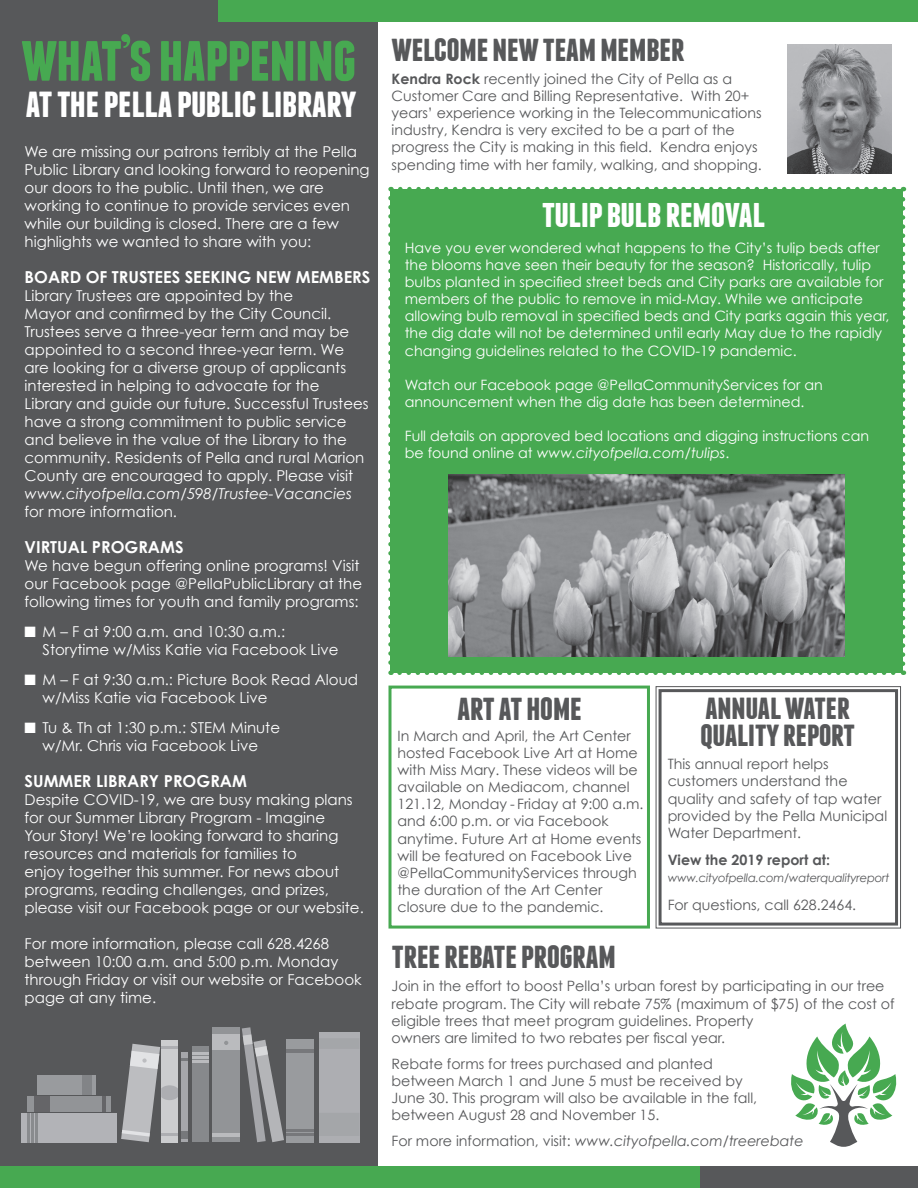
<style>
.page{position:relative;width:918px;height:1188px;background:#fff}
.page>*{position:absolute;margin:0;border:0;box-sizing:border-box;transform-origin:0 0}
.t1{font:700 66px "Franchise";letter-spacing:-.02em;color:#47a951}
.t2{font:700 42.75px "Franchise";letter-spacing:-.02em;color:#fff}
.t3{font:700 40.5px "Franchise";letter-spacing:-.02em;color:#fff}
.t4{font:700 37.5px "Franchise";letter-spacing:-.02em;color:#57585a}
.t5{font:700 36px/27px "Franchise";letter-spacing:-.02em;color:#57585a}
.t6{font:700 16.5px "Century Gothic";color:#fff}
.t7{font:15px/18px "Century Gothic";color:#fff}
.t8{font:italic 15px "Century Gothic";color:#fff}
.t9{font:14.25px/17.1px "Century Gothic";color:#57585a}
.t10{font:14.25px/17.1px "Century Gothic";color:#fff}
.t11{font:italic 14.25px "Century Gothic";color:#57585a}
.t12{font:700 14.25px "Century Gothic";color:#57585a}
.t13{font:italic 11.7px "Century Gothic";letter-spacing:-.02em;color:#57585a}
.s1{font-weight:700}
.s2{font-style:italic}
.s3{font-style:normal}
</style>
<div class="page">
<div style="left:0;top:0;width:377px;height:1188px;background:#57585a"></div>
<div style="left:700px;top:1166px;width:218px;height:22px;background:#57585a"></div>
<div style="left:0;top:1166px;width:700px;height:22px;background:#47a951"></div>
<div style="left:218px;top:0;width:700px;height:22px;background:#47a951"></div>
<div style="left:319px;top:1032px;width:41px;height:110px;background:#adaeb2"></div>
<div style="left:286px;top:1039px;width:28px;height:103px;background:#999b9e"></div>
<hr style="left:286px;top:1050px;width:28px;height:3px;background:#77787b">
<hr style="left:286px;top:1134px;width:28px;height:2px;background:#77787b">
<hr style="left:286px;top:1129px;width:28px;height:3px;background:#77787b">
<svg style="left:242px;top:1027px;width:42px;height:115px"></svg>
<div style="left:212px;top:1028px;width:28px;height:114px;background:#929497"></div>
<div style="left:212px;top:1035px;width:28px;height:15px;background:#babbbe"></div>
<hr style="left:212px;top:1133px;width:28px;height:4px;background:#babbbe">
<svg style="left:224px;top:1041px;width:4px;height:4px"></svg>
<div style="left:28px;top:1096px;width:83px;height:16px;background:#929497"></div>
<div style="left:35px;top:1096px;width:15px;height:16px;background:#656568"></div>
<hr style="left:102px;top:1096px;width:3px;height:16px;background:#656568">
<div style="left:22px;top:1113px;width:95px;height:29px;background:#b2b3b7"></div>
<hr style="left:28px;top:1113px;width:2px;height:29px;background:#898b8e">
<hr style="left:32px;top:1113px;width:2px;height:29px;background:#898b8e">
<hr style="left:35px;top:1113px;width:3px;height:29px;background:#898b8e">
<div style="left:37px;top:1075px;width:59px;height:20px;background:#999b9e"></div>
<div style="left:83px;top:1075px;width:9px;height:20px;background:#828487"></div>
<div style="left:161px;top:1040px;width:17px;height:102px;background:#cccdcf"></div>
<svg style="left:121px;top:1044px;width:88px;height:98px"></svg>
<img style="left:787px;top:45px;width:105px;height:129px">
<div style="left:391px;top:189px;width:512px;height:484px;background:#47a951"></div>
<svg style="left:388px;top:198px;width:5px;height:477px"></svg>
<svg style="left:400px;top:670px;width:504px;height:5px"></svg>
<svg style="left:901px;top:187px;width:4px;height:477px"></svg>
<svg style="left:391px;top:187px;width:503px;height:2px"></svg>
<svg style="left:791px;top:1024px;width:106px;height:123px"></svg>
<svg style="left:655px;top:686px;width:246px;height:243px"></svg>
<div style="left:659px;top:689px;width:239px;height:237px;border:3px solid #57585a"></div>
<div style="left:388px;top:686px;width:262px;height:243px;border:3px solid #47a951"></div>
<img style="left:448px;top:474px;width:397px;height:183px">
<h1 class="t1" style="left:21px;top:27px;width:337px">WHAT’S HAPPENING</h1>
<h2 class="t2" style="left:25px;top:82px;width:333px">AT THE PELLA PUBLIC LIBRARY</h2>
<p class="t7" style="left:25px;top:142px;width:347px">We are missing our patrons terribly at the Pella Public Library and looking forward to reopening our doors to the public. Until then, we are working to continue to provide services even while our building is closed. There are a few highlights we wanted to share with you:</p>
<p class="t6" style="left:25px;top:267px;width:347px">BOARD OF TRUSTEES SEEKING NEW MEMBERS</p>
<p class="t7" style="left:25px;top:286px;width:346px">Library Trustees are appointed by the<br>Mayor and confirmed by the City Council.<br>Trustees serve a three-year term and may be appointed to a second three-year term. We are looking for a diverse group of applicants interested in helping to advocate for the Library and guide our future. Successful Trustees have a strong commitment to public service and believe in the value of the Library to the community. Residents of Pella and rural Marion County are encouraged to apply. Please visit</p>
<p class="t8" style="left:25px;top:485px;width:329px">www.cityofpella.com/598/Trustee-Vacancies</p>
<p class="t7" style="left:25px;top:502px;width:154px">for more information.</p>
<p class="t6" style="left:25px;top:537px;width:161px">VIRTUAL PROGRAMS</p>
<p class="t7" style="left:25px;top:556px;width:339px">We have begun offering online programs! Visit our Facebook page @PellaPublicLibrary at the following times for youth and family programs:</p>
<p class="t7" style="left:43px;top:622px;width:297px;text-indent:-18px">■ M – F at 9:00 a.m. and 10:30 a.m.:<br>Storytime w/Miss Katie via Facebook Live</p>
<p class="t7" style="left:43px;top:670px;width:317px;text-indent:-18px">■ M – F at 9:30 a.m.: Picture Book Read Aloud w/Miss Katie via Facebook Live</p>
<p class="t7" style="left:25px;top:718px;width:257px;text-align:center">■ Tu &amp; Th at 1:30 p.m.: STEM Minute w/Mr. Chris via Facebook Live</p>
<p class="t6" style="left:25px;top:771px;width:224px">SUMMER LIBRARY PROGRAM</p>
<p class="t7" style="left:25px;top:790px;width:341px">Despite COVID-19, we are busy making plans for our Summer Library Program - Imagine<br>Your Story! We’re looking forward to sharing resources and materials for families to<br>enjoy together this summer. For news about programs, reading challenges, and prizes, please visit our Facebook page or our website.</p>
<p class="t7" style="left:25px;top:934px;width:339px">For more information, please call 628.4268 between 10:00 a.m. and 5:00 p.m. Monday through Friday or visit our website or Facebook page at any time.</p>
<h3 class="t4" style="left:392px;top:30px;width:295px">WELCOME NEW TEAM MEMBER</h3>
<p class="t9" style="left:392px;top:70px;width:372px"><span class="s1">Kendra Rock</span> recently joined the City of Pella as a Customer Care and Billing Representative. With 20+ years’ experience working in the Telecommunications industry, Kendra is very excited to be a part of the progress the City is making in this field. Kendra enjoys spending time with her family, walking, and shopping.</p>
<h3 class="t3" style="left:542px;top:194px;width:225px">TULIP BULB REMOVAL</h3>
<p class="t10" style="left:405px;top:239px;width:486px">Have you ever wondered what happens to the City’s tulip beds after the blooms have seen their beauty for the season? Historically, tulip bulbs planted in specified street beds and City parks are available for members of the public to remove in mid-May. While we anticipate allowing bulb removal in specified beds and City parks again this year, the dig date will not be determined until early May due to the rapidly changing guidelines related to the COVID-19 pandemic.</p>
<p class="t10" style="left:405px;top:376px;width:420px">Watch our Facebook page @PellaCommunityServices for an announcement when the dig date has been determined.</p>
<p class="t10" style="left:405px;top:427px;width:466px">Full details on approved bed locations and digging instructions can be found online at <span class="s2">www.cityofpella.com/tulips</span>.</p>
<h3 class="t4" style="left:457px;top:690px;width:127px">ART AT HOME</h3>
<p class="t9" style="left:398px;top:727px;width:247px">In March and April, the Art Center hosted Facebook Live Art at Home with Miss Mary. These videos will be available on Mediacom, channel<br>121.12, Monday - Friday at 9:00 a.m. and 6:00 p.m. or via Facebook anytime. Future Art at Home events will be featured on Facebook Live @PellaCommunityServices through the duration of the Art Center closure due to the pandemic.</p>
<h3 class="t5" style="left:700px;top:693px;width:157px">ANNUAL WATER<br>QUALITY REPORT</h3>
<p class="t9" style="left:668px;top:755px;width:221px">This annual report helps customers understand the quality and safety of tap water provided by the Pella Municipal<br>Water Department.</p>
<p class="t12" style="left:668px;top:851px;width:164px">View the 2019 report at:</p>
<p class="t13" style="left:668px;top:871px;width:223px">www.cityofpella.com/waterqualityreport</p>
<p class="t9" style="left:668px;top:896px;width:190px">For questions, call 628.2464.</p>
<h3 class="t4" style="left:392px;top:938px;width:226px">TREE REBATE PROGRAM</h3>
<p class="t9" style="left:392px;top:978px;width:505px">Join in the effort to boost Pella’s urban forest by participating in our tree rebate program. The City will rebate 75% (maximum of $75) of the cost of eligible trees that meet program guidelines. Property<br>owners are limited to two rebates per fiscal year.</p>
<p class="t9" style="left:392px;top:1055px;width:367px">Rebate forms for trees purchased and planted between March 1 and June 5 must be received by June 30. This program will also be available in the fall, between August 28 and November 15.</p>
<p class="t11" style="left:392px;top:1132px;width:414px"><span class="s3">For more information, visit:</span> www.cityofpella.com/treerebate</p>
</div>
